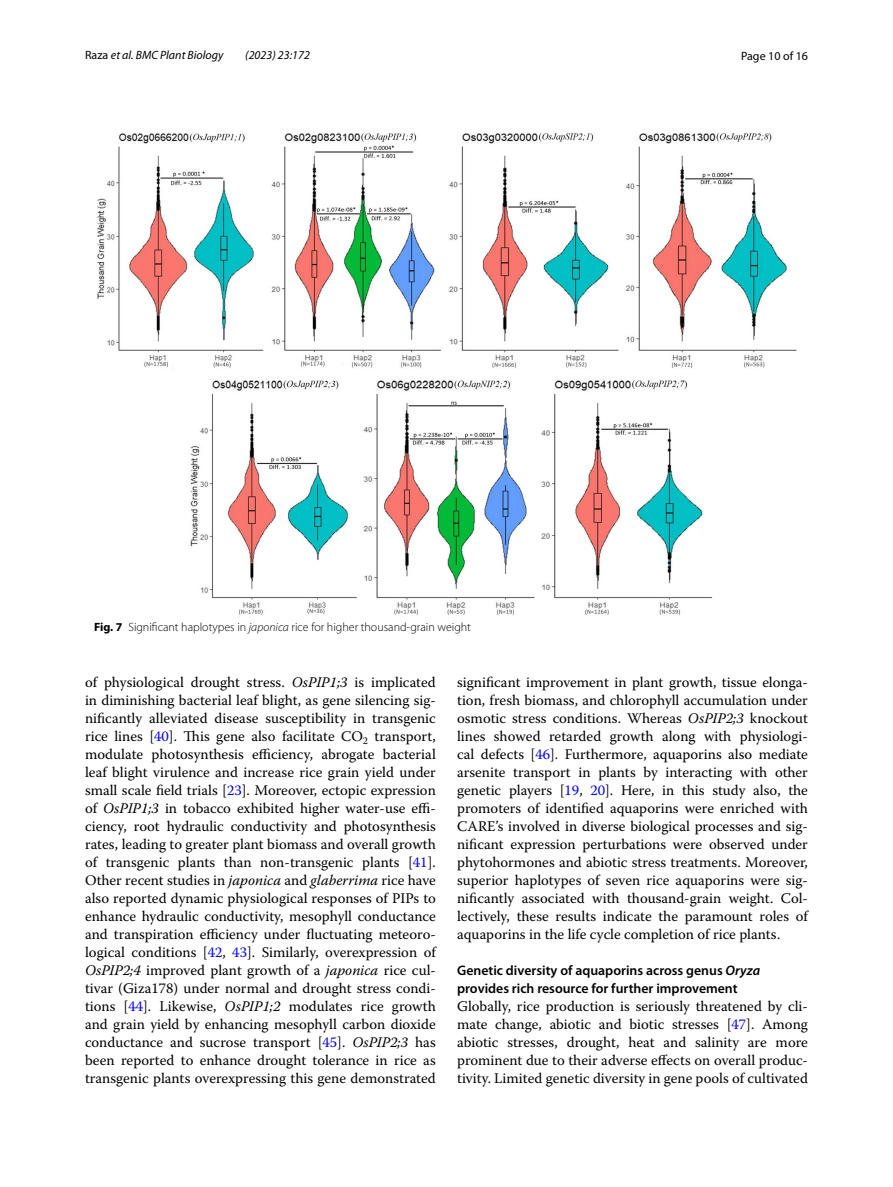
<style>
.page{position:relative;width:893px;height:1187px;background:#fff}
.page>*{position:absolute;margin:0;border:0;box-sizing:border-box;transform-origin:0 0}
.t1{font:14.7px/18px "Warnock Pro";color:#000;text-align:justify}
.t2{font:600 13.8px/18px "Myriad Pro";color:#000}
.t3{font:300 12px "Myriad Pro";color:#000}
.t4{font:italic 12px "Myriad Pro";color:#000}
.t5{font:12px "Myriad Pro";color:#000}
.s1{font-style:normal}
.s2{font-weight:700}
.s3{font-style:italic}
.s4{color:#00f}
</style>
<div class="page">
<img style="left:97px;top:133px;width:700px;height:482px">
<p class="t4" style="left:85px;top:48px;width:140px"><span class="s1">Raza</span> et al. BMC Plant Biology</p>
<p class="t4" style="left:245px;top:48px;width:66px">(2023) 23:172</p>
<p class="t5" style="left:741px;top:48px;width:68px">Page 10 of 16</p>
<p class="t3" style="left:94px;top:620px;width:378px"><span class="s2">Fig. 7</span> Significant haplotypes in <span class="s3">japonica</span> rice for higher thousand-grain weight</p>
<p class="t1" style="left:85px;top:672px;width:352px">of physiological drought stress. <span class="s3">OsPIP1;3</span> is implicated in diminishing bacterial leaf blight, as gene silencing sig&shy;nificantly alleviated disease susceptibility in transgenic rice lines [<span class="s4">40</span>]. This gene also facilitate CO<sub>2</sub> transport, modulate photosynthesis efficiency, abrogate bacterial leaf blight virulence and increase rice grain yield under small scale field trials [<span class="s4">23</span>]. Moreover, ectopic expression of <span class="s3">OsPIP1;3</span> in tobacco exhibited higher water-use effi&shy;ciency, root hydraulic conductivity and photosynthesis rates, leading to greater plant biomass and overall growth of transgenic plants than non-transgenic plants [<span class="s4">41</span>].<br>Other recent studies in <span class="s3">japonica</span> and <span class="s3">glaberrima</span> rice have also reported dynamic physiological responses of PIPs to enhance hydraulic conductivity, mesophyll conductance and transpiration efficiency under fluctuating meteoro&shy;logical conditions [<span class="s4">42</span>, <span class="s4">43</span>]. Similarly, overexpression of <span class="s3">OsPIP2;4</span> improved plant growth of a <span class="s3">japonica</span> rice cul&shy;tivar (Giza178) under normal and drought stress condi&shy;tions [<span class="s4">44</span>]. Likewise, <span class="s3">OsPIP1;2</span> modulates rice growth and grain yield by enhancing mesophyll carbon dioxide conductance and sucrose transport [<span class="s4">45</span>]. <span class="s3">OsPIP2;3</span> has been reported to enhance drought tolerance in rice as transgenic plants overexpressing this gene demonstrated</p>
<p class="t1" style="left:457px;top:672px;width:352px">significant improvement in plant growth, tissue elonga&shy;tion, fresh biomass, and chlorophyll accumulation under osmotic stress conditions. Whereas <span class="s3">OsPIP2;3</span> knockout lines showed retarded growth along with physiologi&shy;cal defects [<span class="s4">46</span>]. Furthermore, aquaporins also mediate arsenite transport in plants by interacting with other genetic players [<span class="s4">19</span>, <span class="s4">20</span>]. Here, in this study also, the promoters of identified aquaporins were enriched with CARE’s involved in diverse biological processes and sig&shy;nificant expression perturbations were observed under phytohormones and abiotic stress treatments. Moreover, superior haplotypes of seven rice aquaporins were sig&shy;nificantly associated with thousand-grain weight. Col&shy;lectively, these results indicate the paramount roles of aquaporins in the life cycle completion of rice plants.</p>
<p class="t2" style="left:457px;top:960px;width:305px">Genetic diversity of aquaporins across genus <span class="s3">Oryza </span>provides rich resource for further improvement</p>
<p class="t1" style="left:457px;top:996px;width:352px">Globally, rice production is seriously threatened by cli&shy;mate change, abiotic and biotic stresses [<span class="s4">47</span>]. Among abiotic stresses, drought, heat and salinity are more prominent due to their adverse effects on overall produc&shy;tivity. Limited genetic diversity in gene pools of cultivated</p>
</div>
